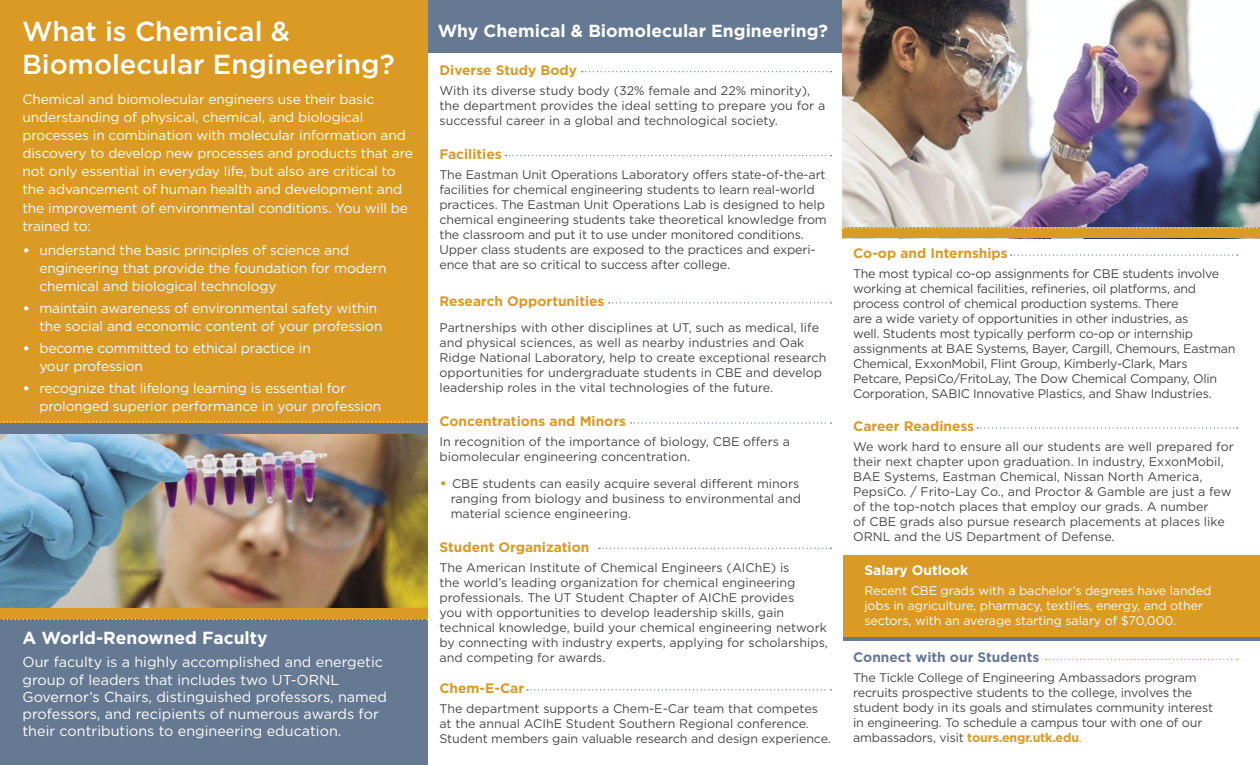
<style>
.page{position:relative;width:1260px;height:765px;background:#fff}
.page>*{position:absolute;margin:0;border:0;box-sizing:border-box;transform-origin:0 0}
.t1{font:500 27.5px/33px "Gotham";color:#fff}
.t2{font:700 17.5px "Gotham";color:#fff}
.t3{font:14.38px/17.2px "Gotham";color:#fff}
.t4{font:13.75px/18.1px "Gotham";letter-spacing:-.01em;color:#fff}
.t5{font:700 13.75px "Gotham";color:#da9a23}
.t6{font:700 13.75px "Gotham";color:#657993}
.t7{font:700 13.75px "Gotham";color:#fff}
.t8{font:12.5px/15px "Gotham";letter-spacing:-.01em;color:#484848}
.t9{font:12.5px/15px "Gotham";letter-spacing:-.01em;color:#fff}
.s1{font-size:16.25px}
.s2{font-size:16.25px;color:#da9a23}
.s3{font-weight:700;color:#da9a23}
.s4{color:#da9a23}
</style>
<div class="page">
<div style="left:843px;top:556px;width:417px;height:81px;background:#da9a23"></div>
<hr style="left:843px;top:637px;width:417px;height:4px;background:#657993">
<div style="left:425px;top:0;width:835px;height:53px;background:#657993"></div>
<div style="left:0;top:612px;width:428px;height:153px;background:#657993"></div>
<div style="left:0;top:0;width:428px;height:619px;background:#da9a23"></div>
<img style="left:0;top:434px;width:428px;height:174px">
<div style="left:0;top:423px;width:428px;height:11px;background:#657993"></div>
<svg style="left:582px;top:71px;width:249px;height:1px"></svg>
<svg style="left:1011px;top:254px;width:227px;height:2px"></svg>
<svg style="left:505px;top:155px;width:326px;height:1px"></svg>
<svg style="left:609px;top:302px;width:222px;height:1px"></svg>
<svg style="left:977px;top:427px;width:261px;height:2px"></svg>
<svg style="left:631px;top:422px;width:200px;height:2px"></svg>
<svg style="left:1046px;top:659px;width:192px;height:1px"></svg>
<svg style="left:599px;top:548px;width:232px;height:1px"></svg>
<svg style="left:527px;top:689px;width:304px;height:1px"></svg>
<img style="left:842px;top:0;width:418px;height:227px">
<div style="left:842px;top:227px;width:418px;height:11px;background:#da9a23"></div>
<svg style="left:0;top:619px;width:428px;height:1px"></svg>
<svg style="left:0;top:421px;width:428px;height:1px"></svg>
<svg style="left:843px;top:227px;width:417px;height:2px"></svg>
<h1 class="t1" style="left:22px;top:14px;width:374px">What is Chemical &amp;<br>Biomolecular Engineering?</h1>
<p class="t4" style="left:22px;top:90px;width:392px">Chemical and biomolecular engineers use their basic understanding of physical, chemical, and biological processes in combination with molecular information and discovery to develop new processes and products that are not only essential in everyday life, but also are critical to the advancement of human health and development and the improvement of environmental conditions. You will be trained to:</p>
<p class="t4" style="left:39px;top:241px;width:349px;text-indent:-17px"><span class="s1">•</span> understand the basic principles of science and engineering that provide the foundation for modern chemical and biological technology</p>
<p class="t4" style="left:39px;top:299px;width:345px;text-indent:-17px"><span class="s1">•</span> maintain awareness of environmental safety within the social and economic content of your profession</p>
<p class="t4" style="left:39px;top:339px;width:273px;text-indent:-17px"><span class="s1">•</span> become committed to ethical practice in your profession</p>
<p class="t4" style="left:39px;top:378px;width:343px;text-indent:-17px"><span class="s1">•</span> recognize that lifelong learning is essential for prolonged superior performance in your profession</p>
<h2 class="t2" style="left:22px;top:626px;width:247px">A World-Renowned Faculty</h2>
<p class="t3" style="left:22px;top:653px;width:366px">Our faculty is a highly accomplished and energetic group of leaders that includes two UT-ORNL Governor’s Chairs, distinguished professors, named professors, and recipients of numerous awards for their contributions to engineering education.</p>
<h2 class="t2" style="left:438px;top:20px;width:392px">Why Chemical &amp; Biomolecular Engineering?</h2>
<p class="t5" style="left:439px;top:61px;width:139px">Diverse Study Body</p>
<p class="t8" style="left:439px;top:83px;width:387px">With its diverse study body (32% female and 22% minority), the department provides the ideal setting to prepare you for a successful career in a global and technological society.</p>
<p class="t5" style="left:439px;top:145px;width:64px">Facilities</p>
<p class="t8" style="left:439px;top:167px;width:389px">The Eastman Unit Operations Laboratory offers state-of-the-art facilities for chemical engineering students to learn real-world practices. The Eastman Unit Operations Lab is designed to help chemical engineering students take theoretical knowledge from the classroom and put it to use under monitored conditions.<br>Upper class students are exposed to the practices and experi&shy;ence that are so critical to success after college.</p>
<p class="t5" style="left:439px;top:292px;width:167px">Research Opportunities</p>
<p class="t8" style="left:439px;top:320px;width:389px">Partnerships with other disciplines at UT, such as medical, life and physical sciences, as well as nearby industries and Oak Ridge National Laboratory, help to create exceptional research opportunities for undergraduate students in CBE and develop leadership roles in the vital technologies of the future.</p>
<p class="t5" style="left:439px;top:412px;width:188px">Concentrations and Minors</p>
<p class="t8" style="left:439px;top:434px;width:352px">In recognition of the importance of biology, CBE offers a biomolecular engineering concentration.</p>
<p class="t8" style="left:451px;top:476px;width:352px;text-indent:-11px"><span class="s2">•</span> CBE students can easily acquire several different minors ranging from biology and business to environmental and material science engineering.</p>
<p class="t5" style="left:439px;top:538px;width:151px">Student Organization</p>
<p class="t8" style="left:439px;top:560px;width:390px">The American Institute of Chemical Engineers (AIChE) is<br>the world’s leading organization for chemical engineering professionals. The UT Student Chapter of AIChE provides<br>you with opportunities to develop leadership skills, gain technical knowledge, build your chemical engineering network by connecting with industry experts, applying for scholarships, and competing for awards.</p>
<p class="t5" style="left:439px;top:679px;width:86px">Chem-E-Car</p>
<p class="t8" style="left:439px;top:701px;width:393px">The department supports a Chem-E-Car team that competes at the annual ACIhE Student Southern Regional conference.<br>Student members gain valuable research and design experience.</p>
<p class="t5" style="left:853px;top:245px;width:156px">Co-op and Internships</p>
<p class="t8" style="left:853px;top:266px;width:384px">The most typical co-op assignments for CBE students involve working at chemical facilities, refineries, oil platforms, and process control of chemical production systems. There<br>are a wide variety of opportunities in other industries, as<br>well. Students most typically perform co-op or internship assignments at BAE Systems, Bayer, Cargill, Chemours, Eastman Chemical, ExxonMobil, Flint Group, Kimberly-Clark, Mars Petcare, PepsiCo/FritoLay, The Dow Chemical Company, Olin Corporation, SABIC Innovative Plastics, and Shaw Industries.</p>
<p class="t5" style="left:853px;top:418px;width:123px">Career Readiness</p>
<p class="t8" style="left:853px;top:439px;width:382px">We work hard to ensure all our students are well prepared for their next chapter upon graduation. In industry, ExxonMobil, BAE Systems, Eastman Chemical, Nissan North America, PepsiCo. / Frito-Lay Co., and Proctor &amp; Gamble are just a few of the top-notch places that employ our grads. A number<br>of CBE grads also pursue research placements at places like ORNL and the US Department of Defense.</p>
<p class="t7" style="left:864px;top:562px;width:105px">Salary Outlook</p>
<p class="t9" style="left:864px;top:583px;width:348px">Recent CBE grads with a bachelor’s degrees have landed jobs in agriculture, pharmacy, textiles, energy, and other sectors, with an average starting salary of $70,000.</p>
<p class="t6" style="left:853px;top:648px;width:188px">Connect with our Students</p>
<p class="t8" style="left:853px;top:670px;width:361px">The Tickle College of Engineering Ambassadors program recruits prospective students to the college, involves the student body in its goals and stimulates community interest in engineering. To schedule a campus tour with one of our ambassadors, visit <span class="s3">tours.engr.utk.edu</span><span class="s4">.</span></p>
</div>
